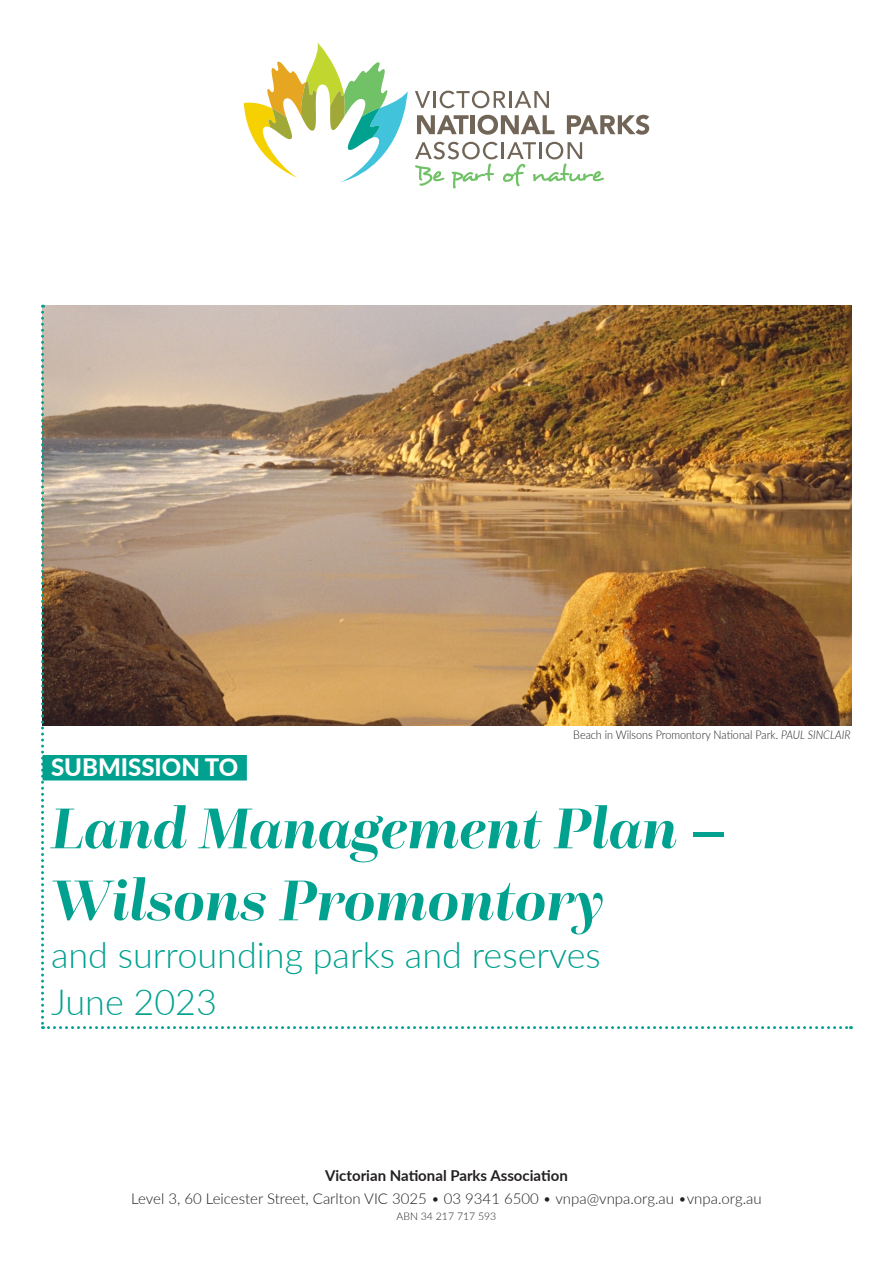
<style>
.page{position:relative;width:893px;height:1263px;background:#fff}
.page>*{position:absolute;margin:0;border:0;box-sizing:border-box;transform-origin:0 0}
.t1{font:italic 700 60px/72px "Questa Grande";color:#00a18f}
.t2{font:300 36px/47.4px "Lato";color:#00a18f}
.t3{font:800 24px "Lato";color:#fff}
.t4{font:300 15px "Lato";color:#231f20}
.t5{font:700 15px "Lato";color:#231f20}
.t6{font:300 12px "Lato";color:#231f20;scale:.9 1}
.t7{font:300 10.5px "Lato";color:#231f20}
.s1{font-style:italic}
</style>
<div class="page">
<svg style="left:415px;top:91px;width:134px;height:17px"></svg>
<svg style="left:417px;top:115px;width:52px;height:19px"></svg>
<hr style="left:471px;top:115px;width:4px;height:19px;background:#716557">
<svg style="left:478px;top:115px;width:76px;height:20px"></svg>
<svg style="left:567px;top:115px;width:82px;height:20px"></svg>
<svg style="left:244px;top:43px;width:164px;height:139px"></svg>
<svg style="left:415px;top:142px;width:189px;height:46px"></svg>
<img style="left:41px;top:305px;width:810px;height:724px">
<p class="t6" style="left:573px;top:726px;width:309px">Beach in Wilsons Promontory National Park. <span class="s1">PAUL SINCLAIR</span></p>
<h3 class="t3" style="left:51px;top:754px;width:189px">SUBMISSION TO</h3>
<h1 class="t1" style="left:51px;top:798px;width:678px">Land Management Plan –<br>Wilsons Promontory</h1>
<h2 class="t2" style="left:51px;top:934px;width:551px">and surrounding parks and reserves<br>June 2023</h2>
<p class="t5" style="left:325px;top:1165px;width:244px">Victorian National Parks Association</p>
<p class="t4" style="left:131px;top:1193px;width:632px">Level 3, 60 Leicester Street, Carlton VIC 3025 • 03 9341 6500 • vnpa@vnpa.org.au •vnpa.org.au</p>
<p class="t7" style="left:397px;top:1213px;width:101px">ABN 34 217 717 593</p>
</div>
